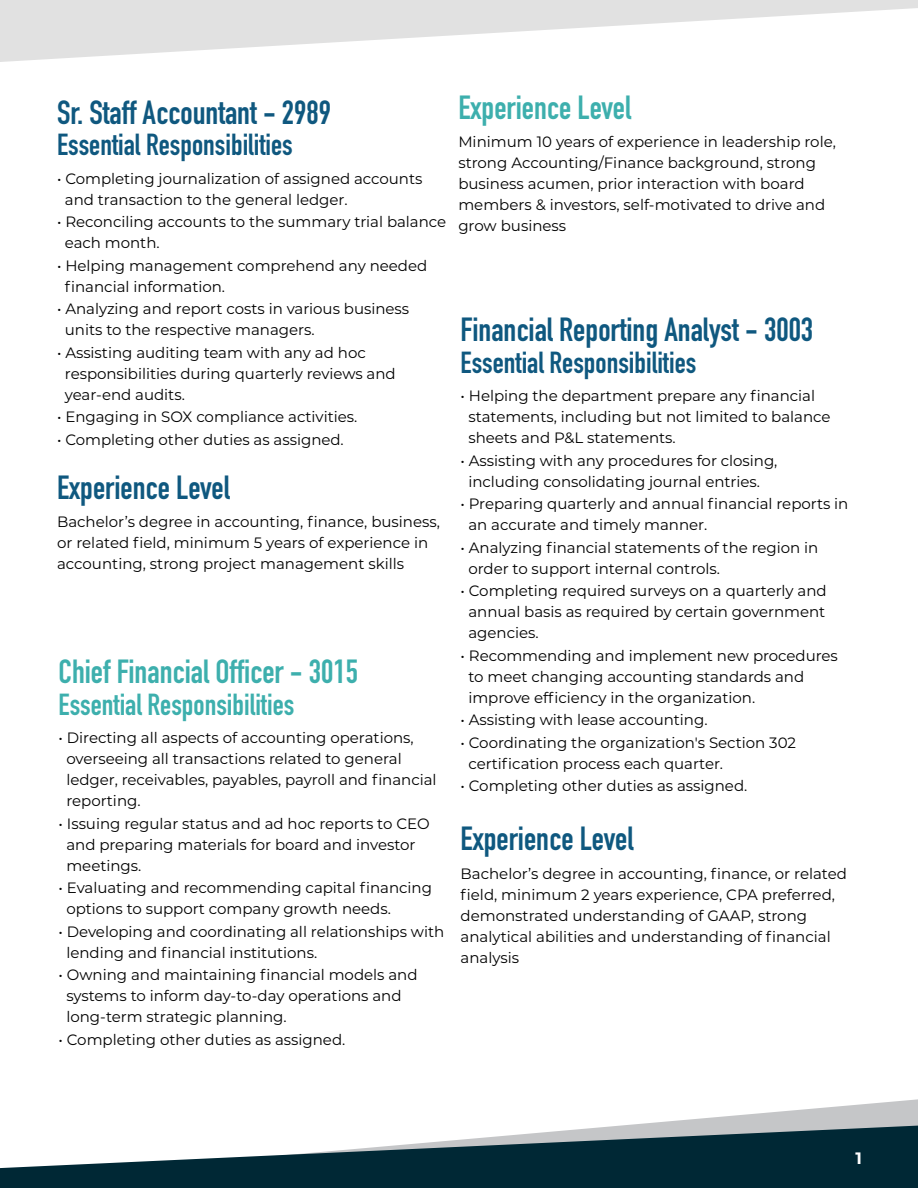
<style>
.page{position:relative;width:918px;height:1188px;background:#fff}
.page>*{position:absolute;margin:0;border:0;box-sizing:border-box;transform-origin:0 0}
.t1{font:700 33px "DIN Condensed";color:#0f587f}
.t2{font:700 33px "DIN Condensed";color:#3dafad}
.t3{font:700 30px "DIN Condensed";color:#0f587f}
.t4{font:700 30px "DIN Condensed";color:#3dafad}
.t5{font:700 16.5px "Montserrat";color:#fff}
.t6{font:15px/21px "Montserrat";color:#000}
</style>
<div class="page">
<svg style="left:618px;top:1099px;width:300px;height:27px"></svg>
<svg style="left:0;top:0;width:918px;height:62px;fill:#e1e1e1"></svg>
<svg style="left:0;top:1126px;width:918px;height:62px;fill:#002835"></svg>
<h1 class="t1" style="left:57px;top:90px;width:275px">Sr. Staff Accountant - 2989</h1>
<h2 class="t3" style="left:57px;top:125px;width:237px">Essential Responsibilities</h2>
<p class="t6" style="left:65px;top:168px;width:359px;text-indent:-8px">• Completing journalization of assigned accounts and transaction to the general ledger.</p>
<p class="t6" style="left:65px;top:211px;width:383px;text-indent:-8px">• Reconciling accounts to the summary trial balance each month.</p>
<p class="t6" style="left:65px;top:255px;width:364px;text-indent:-8px">• Helping management comprehend any needed financial information.</p>
<p class="t6" style="left:65px;top:298px;width:346px;text-indent:-8px">• Analyzing and report costs in various business units to the respective managers.</p>
<p class="t6" style="left:65px;top:342px;width:332px;text-indent:-8px">• Assisting auditing team with any ad hoc responsibilities during quarterly reviews and year-end audits.</p>
<p class="t6" style="left:57px;top:406px;width:302px">• Engaging in SOX compliance activities.</p>
<p class="t6" style="left:57px;top:429px;width:288px">• Completing other duties as assigned.</p>
<h1 class="t1" style="left:57px;top:465px;width:174px">Experience Level</h1>
<p class="t6" style="left:57px;top:511px;width:384px">Bachelor’s degree in accounting, finance, business, or related field, minimum 5 years of experience in accounting, strong project management skills</p>
<h1 class="t2" style="left:59px;top:650px;width:301px">Chief Financial Officer - 3015</h1>
<h2 class="t4" style="left:59px;top:684px;width:237px">Essential Responsibilities</h2>
<p class="t6" style="left:66px;top:727px;width:372px;text-indent:-8px">• Directing all aspects of accounting operations, overseeing all transactions related to general ledger, receivables, payables, payroll and financial reporting.</p>
<p class="t6" style="left:66px;top:813px;width:365px;text-indent:-8px">• Issuing regular status and ad hoc reports to CEO and preparing materials for board and investor meetings.</p>
<p class="t6" style="left:66px;top:877px;width:367px;text-indent:-8px">• Evaluating and recommending capital financing options to support company growth needs.</p>
<p class="t6" style="left:66px;top:921px;width:379px;text-indent:-8px">• Developing and coordinating all relationships with lending and financial institutions.</p>
<p class="t6" style="left:66px;top:964px;width:353px;text-indent:-8px">• Owning and maintaining financial models and systems to inform day-to-day operations and long-term strategic planning.</p>
<p class="t6" style="left:59px;top:1029px;width:288px">• Completing other duties as assigned.</p>
<h1 class="t2" style="left:458px;top:85px;width:174px">Experience Level</h1>
<p class="t6" style="left:458px;top:131px;width:379px">Minimum 10 years of experience in leadership role, strong Accounting/Finance background, strong business acumen, prior interaction with board members &amp; investors, self-motivated to drive and grow business</p>
<h1 class="t1" style="left:461px;top:308px;width:354px">Financial Reporting Analyst - 3003</h1>
<h2 class="t3" style="left:461px;top:342px;width:237px">Essential Responsibilities</h2>
<p class="t6" style="left:468px;top:385px;width:364px;text-indent:-8px">• Helping the department prepare any financial statements, including but not limited to balance sheets and P&amp;L statements.</p>
<p class="t6" style="left:468px;top:450px;width:311px;text-indent:-8px">• Assisting with any procedures for closing, including consolidating journal entries.</p>
<p class="t6" style="left:468px;top:493px;width:382px;text-indent:-8px">• Preparing quarterly and annual financial reports in an accurate and timely manner.</p>
<p class="t6" style="left:468px;top:537px;width:352px;text-indent:-8px">• Analyzing financial statements of the region in order to support internal controls.</p>
<p class="t6" style="left:468px;top:580px;width:360px;text-align:justify;text-indent:-8px">• Completing required surveys on a quarterly and annual basis as required by certain government agencies.</p>
<p class="t6" style="left:468px;top:645px;width:371px;text-indent:-8px">• Recommending and implement new procedures to meet changing accounting standards and improve efficiency in the organization.</p>
<p class="t6" style="left:461px;top:709px;width:248px">• Assisting with lease accounting.</p>
<p class="t6" style="left:468px;top:732px;width:329px;text-indent:-8px">• Coordinating the organization's Section 302 certification process each quarter.</p>
<p class="t6" style="left:461px;top:775px;width:288px">• Completing other duties as assigned.</p>
<h1 class="t1" style="left:461px;top:816px;width:174px">Experience Level</h1>
<p class="t6" style="left:461px;top:862px;width:388px">Bachelor’s degree in accounting, finance, or related field, minimum 2 years experience, CPA preferred, demonstrated understanding of GAAP, strong analytical abilities and understanding of financial analysis</p>
<p class="t5" style="left:855px;top:1146px;width:8px">1</p>
</div>
